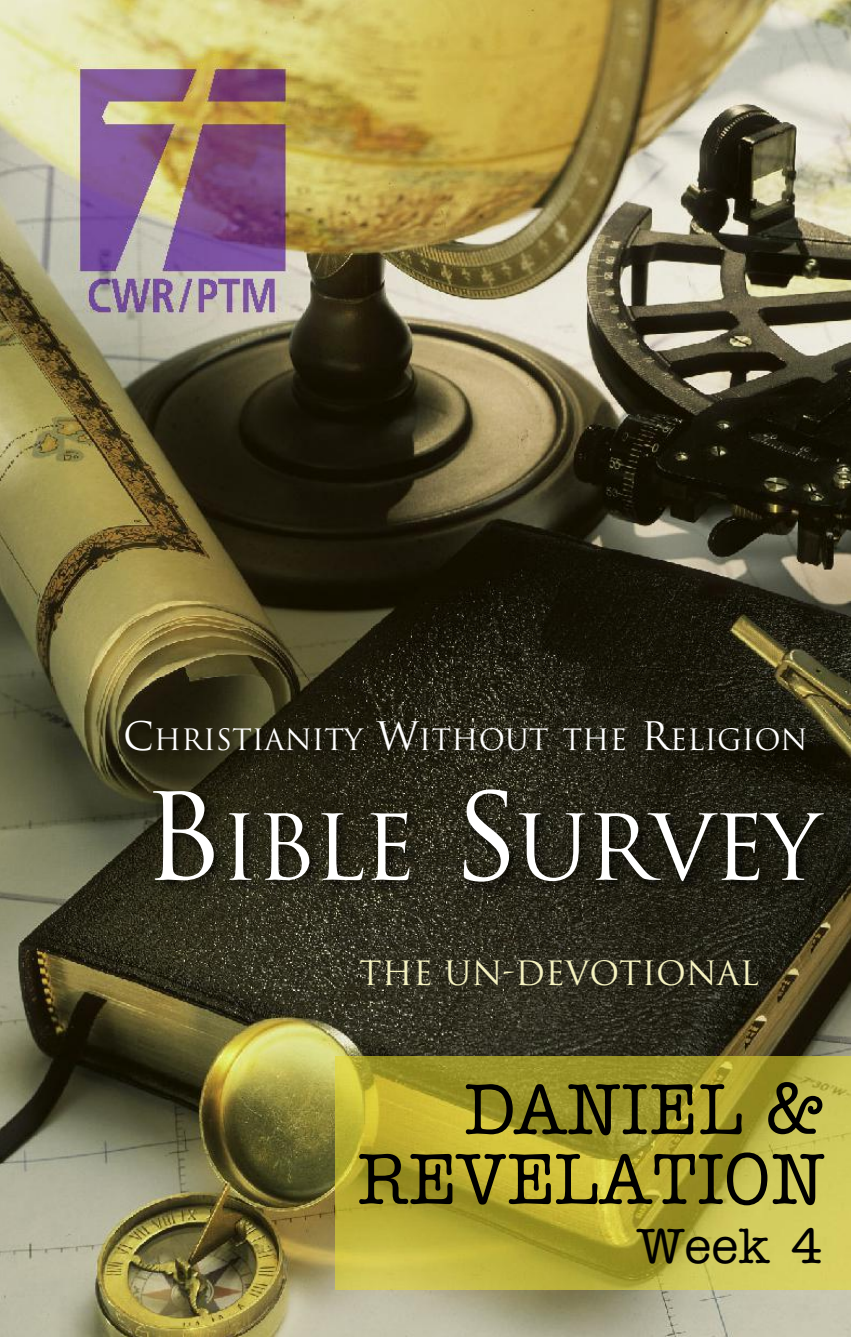
<style>
.page{position:relative;width:851px;height:1337px;background:#fff}
.page>*{position:absolute;margin:0;border:0;box-sizing:border-box;transform-origin:0 0}
.t1{font:88.2px "Trajan";letter-spacing:-.035em;color:#fff}
.t2{font:500 72px/69.8px "American Typewriter";letter-spacing:.015em;color:#000;text-align:right;scale:.94 1}
.t3{font:500 49.5px "American Typewriter";color:#000}
.t4{font:32.62px "Trajan";color:#f6f3c1}
.t5{font:28.8px "Trajan";color:#fff}
.s1{font-size:38.25px}
.s2{font-size:117.67px}
</style>
<div class="page">
<img style="left:0;top:0;width:850px;height:1336px">
<img style="left:52px;top:678px;width:798px;height:270px">
<img style="left:66px;top:54px;width:237px;height:268px">
<img style="left:335px;top:1056px;width:515px;height:233px">
<p class="t5" style="left:123px;top:723px;width:686px"><span class="s1">C</span>HRISTIANITY <span class="s1">W</span>ITHOUT THE <span class="s1">R</span>ELIGION</p>
<h1 class="t1" style="left:142px;top:797px;width:679px"><span class="s2">B</span>IBLE <span class="s2">S</span>URVEY</h1>
<p class="t4" style="left:359px;top:954px;width:401px">THE UN-DEVOTIONAL</p>
<h2 class="t2" style="left:358px;top:1080px;width:496px">DANIEL &amp;<br>REVELATION</h2>
<h3 class="t3" style="left:637px;top:1228px;width:187px">Week 4</h3>
</div>
